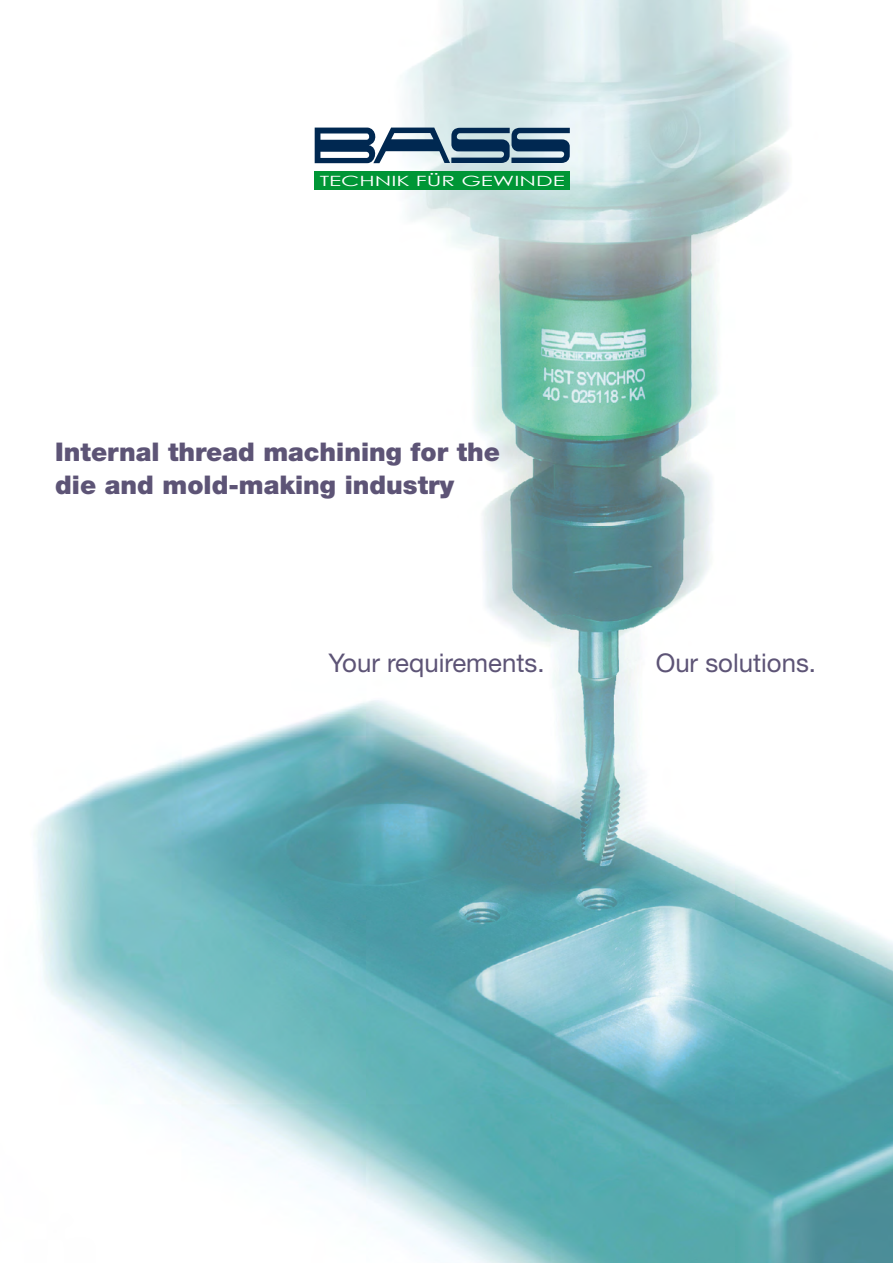
<style>
.page{position:relative;width:893px;height:1263px;background:#fff}
.page>*{position:absolute;margin:0;border:0;box-sizing:border-box;transform-origin:0 0}
.t1{font:900 25.8px/32.2px "Helvetica Neue LT Std";color:#5d5476}
.t2{font:25.8px "Helvetica Neue LT Std";color:#5d5476}
.t3{font:14.1px "Century Gothic";color:#fff;scale:1.58 1}
</style>
<div class="page">
<img style="left:35px;top:0;width:858px;height:1263px">
<div style="left:315px;top:171px;width:255px;height:19px;background:#009636"></div>
<svg style="left:315px;top:128px;width:255px;height:35px;background:#5e7a92"></svg>
<p class="t3" style="left:320px;top:171px;width:157px">TECHNIK FÜR GEWINDE</p>
<p class="t1" style="left:55px;top:436px;width:446px">Internal thread machining for the die and mold-making industry</p>
<p class="t2" style="left:328px;top:648px;width:218px">Your requirements.</p>
<p class="t2" style="left:656px;top:648px;width:162px">Our solutions.</p>
</div>
